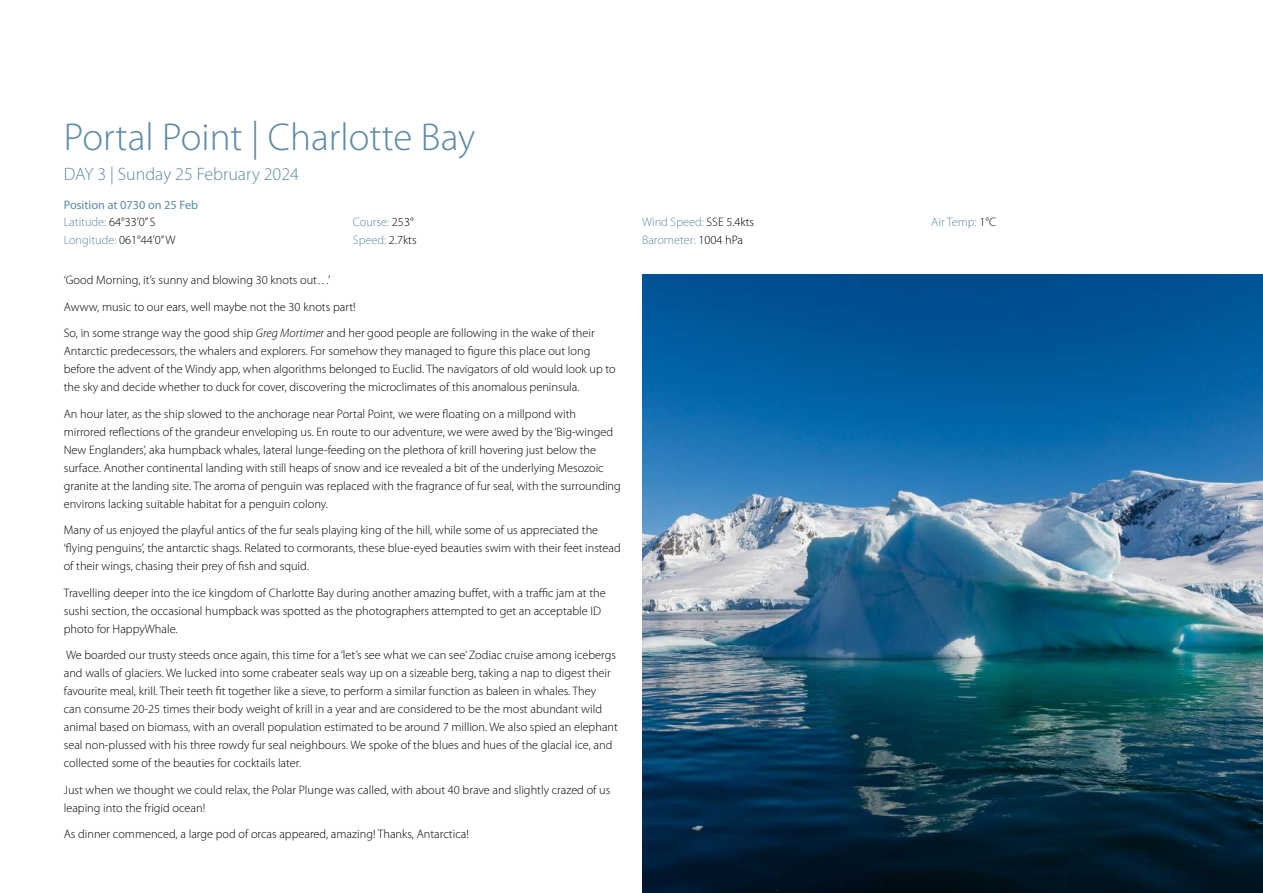
<style>
.page{position:relative;width:1263px;height:893px;background:#fff}
.page>*{position:absolute;margin:0;border:0;box-sizing:border-box;transform-origin:0 0}
.t1{font:300 39px "Myriad Pro";color:#5e8aa4}
.t2{font:300 18px "Myriad Pro";color:#5e8aa4}
.t3{font:300 12.3px/18px "Myriad Pro";color:#000}
.t4{font:300 12.3px/18px "Myriad Pro";color:#5e8aa4}
.t5{font:12.3px/18px "Myriad Pro";color:#5e8aa4}
.s1{font-weight:300}
.s2{font-weight:300;color:#000}
.s3{color:#000}
.s4{font-style:italic}
</style>
<div class="page">
<img style="left:642px;top:275px;width:621px;height:618px">
<h1 class="t1" style="left:64px;top:115px;width:413px">Portal Point | Charlotte Bay</h1>
<h2 class="t2" style="left:64px;top:164px;width:237px">DAY 3 | Sunday 25 February 2024</h2>
<p class="t5" style="left:64px;top:195px;width:136px">Position at 0730 on 25 Feb<br><span class="s1">Latitude:</span> <span class="s2">64°33’0” S<br></span><span class="s1">Longitude:</span> <span class="s2">061°44’0” W</span></p>
<p class="t4" style="left:353px;top:214px;width:65px">Course: <span class="s3">253°<br></span>Speed: <span class="s3">2.7kts</span></p>
<p class="t4" style="left:642px;top:214px;width:114px">Wind Speed: <span class="s3">SSE 5.4kts<br></span>Barometer: <span class="s3">1004 hPa</span></p>
<p class="t4" style="left:931px;top:214px;width:66px">Air Temp: <span class="s3">1°C</span></p>
<p class="t3" style="left:64px;top:267px;width:532px;line-height:26.5px">‘Good Morning, it’s sunny and blowing 30 knots out…’<br>Awww, music to our ears, well maybe not the 30 knots part!<br>So, in some strange way the good ship <span class="s4">Greg Mortimer</span> and her good people are following in the wake of their</p>
<p class="t3" style="left:64px;top:342px;width:553px">Antarctic predecessors, the whalers and explorers. For somehow they managed to figure this place out long before the advent of the Windy app, when algorithms belonged to Euclid. The navigators of old would look up to the sky and decide whether to duck for cover, discovering the microclimates of this anomalous peninsula.</p>
<p class="t3" style="left:64px;top:405px;width:559px">An hour later, as the ship slowed to the anchorage near Portal Point, we were floating on a millpond with mirrored reflections of the grandeur enveloping us. En route to our adventure, we were awed by the ‘Big-winged New Englanders’, aka humpback whales, lateral lunge-feeding on the plethora of krill hovering just below the surface. Another continental landing with still heaps of snow and ice revealed a bit of the underlying Mesozoic granite at the landing site. The aroma of penguin was replaced with the fragrance of fur seal, with the surrounding environs lacking suitable habitat for a penguin colony.</p>
<p class="t3" style="left:64px;top:521px;width:559px">Many of us enjoyed the playful antics of the fur seals playing king of the hill, while some of us appreciated the ‘flying penguins’, the antarctic shags. Related to cormorants, these blue-eyed beauties swim with their feet instead of their wings, chasing their prey of fish and squid.</p>
<p class="t3" style="left:64px;top:584px;width:543px">Travelling deeper into the ice kingdom of Charlotte Bay during another amazing buffet, with a traffic jam at the sushi section, the occasional humpback was spotted as the photographers attempted to get an acceptable ID photo for HappyWhale.</p>
<p class="t3" style="left:64px;top:646px;width:556px">We boarded our trusty steeds once again, this time for a ‘let’s see what we can see’ Zodiac cruise among icebergs and walls of glaciers. We lucked into some crabeater seals way up on a sizeable berg, taking a nap to digest their favourite meal, krill. Their teeth fit together like a sieve, to perform a similar function as baleen in whales. They<br>can consume 20-25 times their body weight of krill in a year and are considered to be the most abundant wild animal based on biomass, with an overall population estimated to be around 7 million. We also spied an elephant seal non-plussed with his three rowdy fur seal neighbours. We spoke of the blues and hues of the glacial ice, and collected some of the beauties for cocktails later.</p>
<p class="t3" style="left:64px;top:781px;width:548px">Just when we thought we could relax, the Polar Plunge was called, with about 40 brave and slightly crazed of us leaping into the frigid ocean!</p>
<p class="t3" style="left:64px;top:825px;width:407px">As dinner commenced, a large pod of orcas appeared, amazing! Thanks, Antarctica!</p>
</div>
